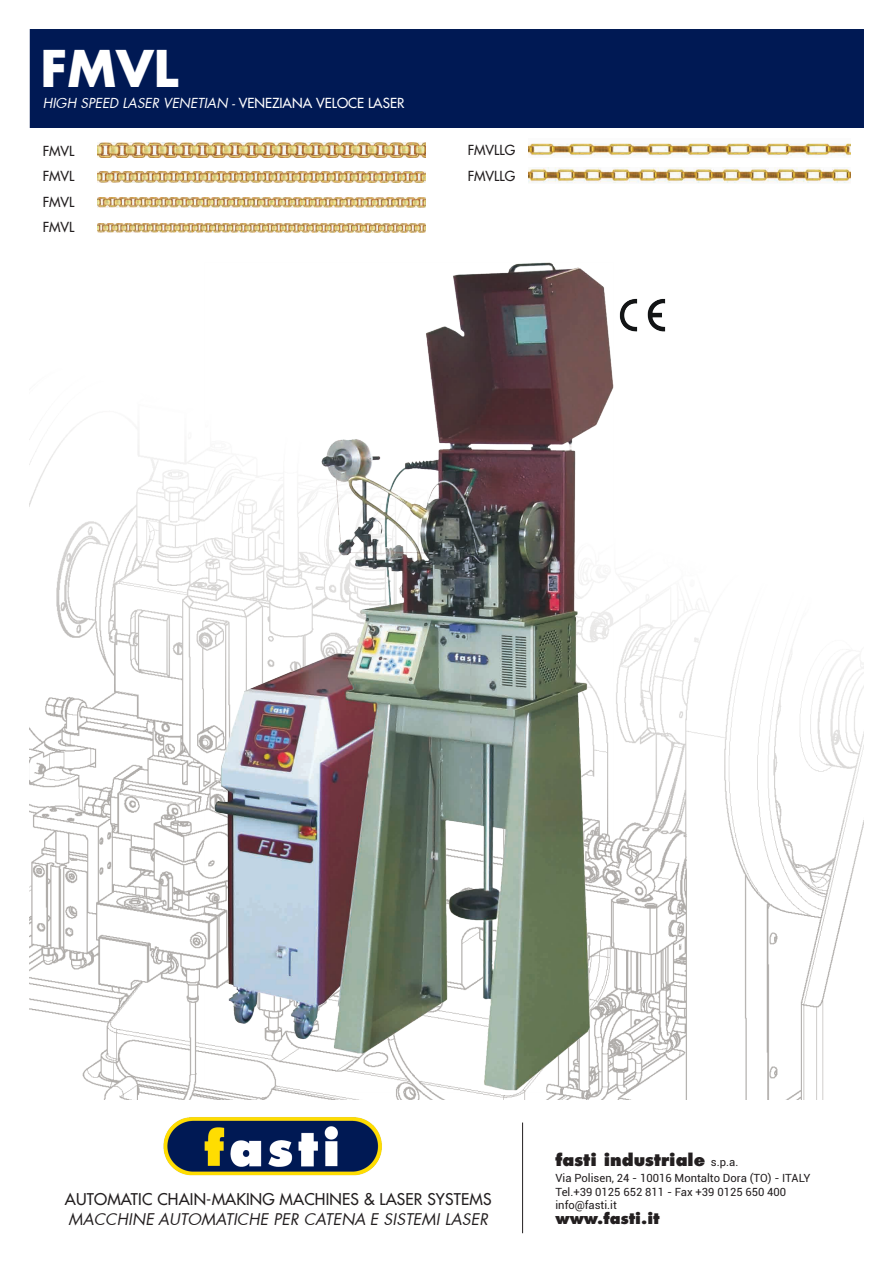
<style>
.page{position:relative;width:893px;height:1263px;background:#fff}
.page>*{position:absolute;margin:0;border:0;box-sizing:border-box;transform-origin:0 0}
.t1{font:700 49.5px "Futura";color:#fff}
.t2{font:800 16.5px "Futura LT";color:#231f20}
.t3{font:500 15.75px "Futura Std";letter-spacing:.01em;color:#231f20}
.t4{font:italic 15.75px "Futura";letter-spacing:.01em;color:#231f20}
.t5{font:800 15px "Futura LT";color:#231f20}
.t6{font:italic 13.5px "Futura";color:#fff}
.t7{font:500 13.5px "Futura Std";color:#231f20}
.t8{font:11.25px/13.5px "Roboto";color:#231f20}
.s1{font-family:"Futura Std";font-weight:500;font-style:normal}
.s2{font-family:"Roboto";font-weight:400;font-size:11.25px}
</style>
<div class="page">
<img style="left:30px;top:176px;width:833px;height:923px">
<div style="left:30px;top:29px;width:834px;height:99px;background:#001954"></div>
<img style="left:619px;top:298px;width:46px;height:35px">
<img style="left:163px;top:1117px;width:219px;height:59px">
<hr style="left:522px;top:1122px;width:1px;height:111px;background:#231f20">
<img style="left:528px;top:143px;width:322px;height:13px">
<img style="left:528px;top:167px;width:322px;height:17px">
<img style="left:201px;top:254px;width:416px;height:846px">
<img style="left:98px;top:143px;width:327px;height:15px">
<img style="left:98px;top:172px;width:327px;height:10px">
<img style="left:98px;top:198px;width:327px;height:10px">
<img style="left:98px;top:224px;width:327px;height:8px">
<p class="t1" style="left:41px;top:34px;width:139px">FMVL</p>
<p class="t6" style="left:43px;top:94px;width:363px">HIGH SPEED LASER VENETIAN - <span class="s1">VENEZIANA VELOCE LASER</span></p>
<p class="t7" style="left:43px;top:142px;width:33px">FMVL</p>
<p class="t7" style="left:43px;top:168px;width:33px">FMVL</p>
<p class="t7" style="left:43px;top:193px;width:33px">FMVL</p>
<p class="t7" style="left:43px;top:219px;width:33px">FMVL</p>
<p class="t7" style="left:468px;top:142px;width:49px">FMVLLG</p>
<p class="t7" style="left:468px;top:167px;width:49px">FMVLLG</p>
<h3 class="t3" style="left:65px;top:1189px;width:428px">AUTOMATIC CHAIN-MAKING MACHINES &amp; LASER SYSTEMS</h3>
<h3 class="t4" style="left:68px;top:1208px;width:421px">MACCHINE AUTOMATICHE PER CATENA E SISTEMI LASER</h3>
<h2 class="t2" style="left:555px;top:1149px;width:184px">fasti industriale <span class="s2">s.p.a.</span></h2>
<p class="t8" style="left:555px;top:1171px;width:257px">Via Polisen, 24 - 10016 Montalto Dora (TO) - ITALY<br>Tel.+39 0125 652 811 - Fax +39 0125 650 400 info@fasti.it</p>
<h3 class="t5" style="left:555px;top:1209px;width:106px">www.fasti.it</h3>
</div>
